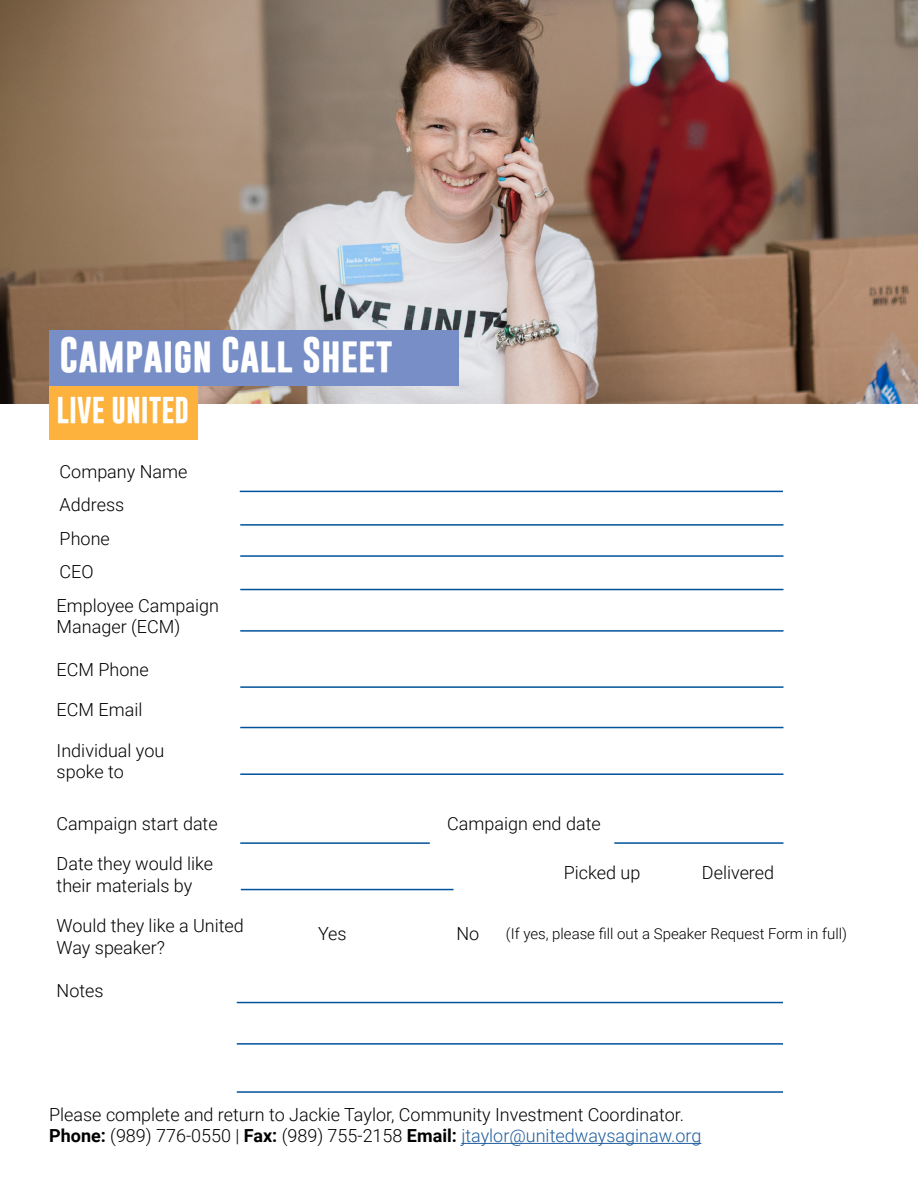
<style>
.page{position:relative;width:918px;height:1188px;background:#fff}
.page>*{position:absolute;margin:0;border:0;box-sizing:border-box;transform-origin:0 0}
.t1{font:700 36px "Gobold";color:#fff}
.t2{font:700 27px "Gobold";color:#fff}
.t3{font:300 18px/33.5px "Roboto";color:#000}
.t4{font:300 15px "Roboto";color:#000}
.s1{font-weight:700}
.s2{color:#215e9e}
</style>
<div class="page">
<img style="left:0;top:0;width:918px;height:404px">
<div style="left:49px;top:385px;width:149px;height:55px;background:#fcb23d"></div>
<div style="left:49px;top:330px;width:410px;height:56px;background:#788ec7"></div>
<hr style="left:240px;top:491px;width:543px;height:1px;background:#00529c">
<hr style="left:240px;top:524px;width:543px;height:2px;background:#00529c">
<hr style="left:240px;top:555px;width:543px;height:2px;background:#00529c">
<hr style="left:240px;top:589px;width:543px;height:1px;background:#00529c">
<hr style="left:240px;top:630px;width:543px;height:2px;background:#00529c">
<hr style="left:240px;top:686px;width:543px;height:2px;background:#00529c">
<hr style="left:240px;top:727px;width:543px;height:1px;background:#00529c">
<hr style="left:240px;top:773px;width:543px;height:2px;background:#00529c">
<hr style="left:240px;top:842px;width:190px;height:2px;background:#00529c">
<hr style="left:614px;top:842px;width:169px;height:2px;background:#00529c">
<hr style="left:241px;top:889px;width:213px;height:1px;background:#00529c">
<hr style="left:237px;top:1002px;width:546px;height:1px;background:#00529c">
<hr style="left:237px;top:1043px;width:546px;height:2px;background:#00529c">
<hr style="left:237px;top:1091px;width:546px;height:2px;background:#00529c">
<hr style="left:461px;top:1143px;width:240px;height:1px;background:#215e9e">
<h1 class="t1" style="left:60px;top:332px;width:335px">Campaign Call Sheet</h1>
<h2 class="t2" style="left:57px;top:393px;width:134px">LIVE UNITED</h2>
<p class="t3" style="left:57px;top:454px;width:164px">Company Name<br>Address<br>Phone<br>CEO<br>Employee Campaign</p>
<p class="t3" style="left:57px;top:610px;width:125px">Manager (ECM)</p>
<p class="t3" style="left:57px;top:652px;width:94px">ECM Phone</p>
<p class="t3" style="left:57px;top:693px;width:87px">ECM Email</p>
<p class="t3" style="left:57px;top:739px;width:109px;line-height:21.6px">Individual you spoke to</p>
<p class="t3" style="left:57px;top:806px;width:163px">Campaign start date</p>
<p class="t3" style="left:447px;top:806px;width:155px">Campaign end date</p>
<p class="t3" style="left:57px;top:852px;width:158px;line-height:21.6px">Date they would like their materials by</p>
<p class="t3" style="left:564px;top:855px;width:78px">Picked up</p>
<p class="t3" style="left:702px;top:855px;width:74px">Delivered</p>
<p class="t3" style="left:57px;top:914px;width:189px;line-height:21.6px">Would they like a United<br>Way speaker?</p>
<p class="t3" style="left:318px;top:916px;width:30px">Yes</p>
<p class="t3" style="left:456px;top:916px;width:24px">No</p>
<p class="t4" style="left:506px;top:923px;width:342px">(If yes, please fill out a Speaker Request Form in full)</p>
<p class="t3" style="left:57px;top:974px;width:49px">Notes</p>
<p class="t3" style="left:49px;top:1103px;width:654px;line-height:21.6px">Please complete and return to Jackie Taylor, Community Investment Coordinator.<br><span class="s1">Phone:</span> (989) 776-0550 | <span class="s1">Fax:</span> (989) 755-2158 <span class="s1">Email:</span> <span class="s2">jtaylor@unitedwaysaginaw.org</span></p>
</div>
